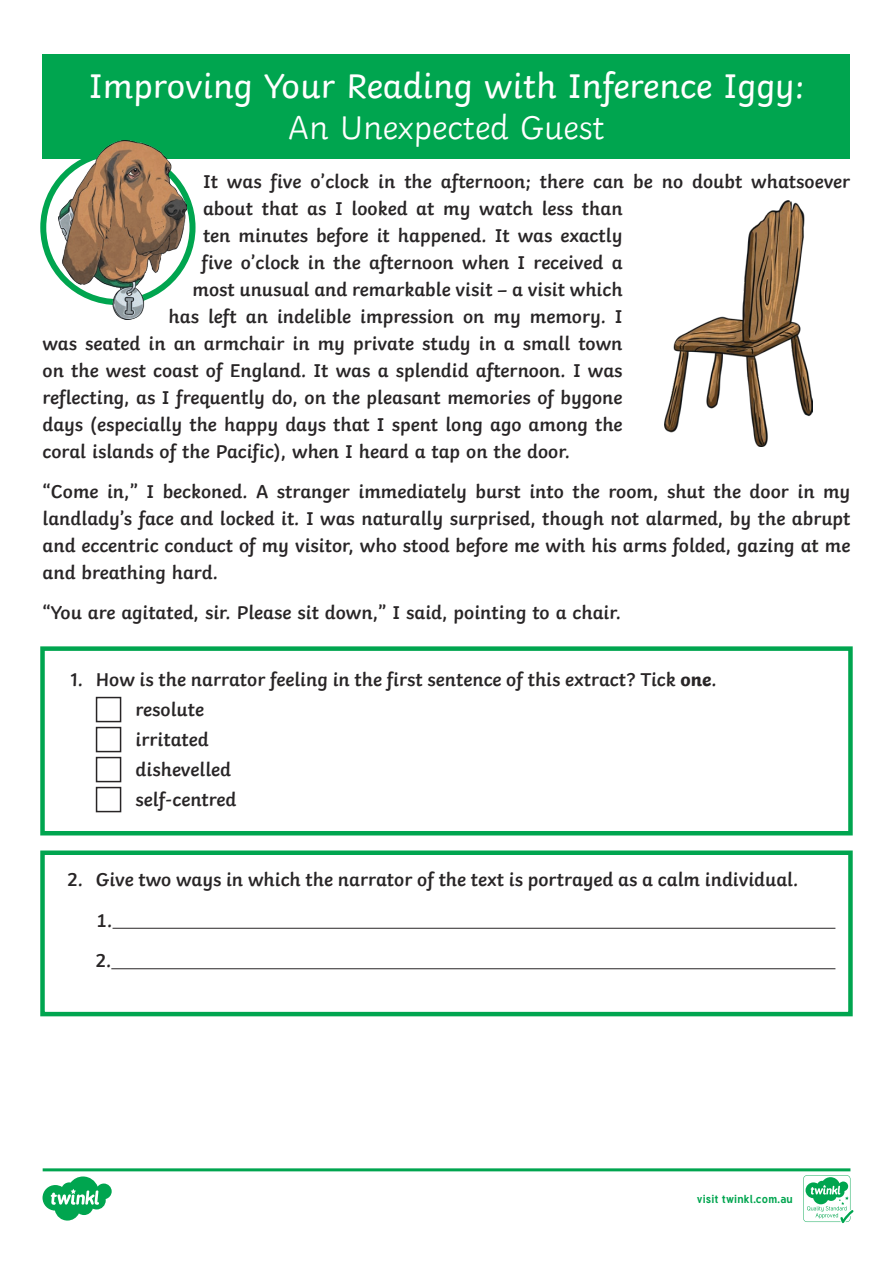
<style>
.page{position:relative;width:893px;height:1263px;background:#fff}
.page>*{position:absolute;margin:0;border:0;box-sizing:border-box;transform-origin:0 0}
.Heading_2{font:36px "Twinkl";color:#fff}
.Heading_2-2{font:300 34.5px "Twinkl";color:#fff}
.KS2_Body_Copy{font:600 19.5px/30px "Twinkl";color:#282526;text-align:justify}
.Numbered_Bullets{font:600 19.5px/40.5px "Twinkl";color:#282526}
.t1{font:700 11.4px "Tuffy";letter-spacing:.015em;color:#00a54f}
.s1{font-weight:700}
</style>
<div class="page">
<svg style="left:43px;top:1168px;width:810px;height:55px"></svg>
<div style="left:43px;top:54px;width:807px;height:104px;background:#00a54f"></div>
<div style="left:96px;top:697px;width:25px;height:25px;border:2px solid #282526"></div>
<div style="left:96px;top:727px;width:25px;height:25px;border:2px solid #282526"></div>
<div style="left:96px;top:757px;width:25px;height:25px;border:2px solid #282526"></div>
<div style="left:96px;top:787px;width:25px;height:25px;border:2px solid #282526"></div>
<div style="left:40px;top:646px;width:813px;height:189px;border:4px solid #00a54f"></div>
<hr style="left:113px;top:928px;width:722px;height:1px;background:#282526">
<hr style="left:111px;top:968px;width:724px;height:1px;background:#282526">
<div style="left:40px;top:850px;width:813px;height:166px;border:4px solid #00a54f"></div>
<div style="left:40px;top:150px;width:156px;height:155px;border:6px solid #00a54f;border-radius:50%"></div>
<img style="left:59px;top:140px;width:127px;height:179px">
<img style="left:665px;top:200px;width:147px;height:246px">
<p class="Heading_2" style="left:89px;top:58px;width:717px">Improving Your Reading with Inference Iggy:</p>
<p class="Heading_2-2" style="left:288px;top:101px;width:318px">An Unexpected Guest</p>
<p class="KS2_Body_Copy" style="left:203px;top:165px;width:649px">It was five o’clock in the afternoon; there can be no doubt whatsoever</p>
<p class="KS2_Body_Copy" style="left:203px;top:192px;width:421px">about that as I looked at my watch less than</p>
<p class="KS2_Body_Copy" style="left:203px;top:219px;width:421px">ten minutes before it happened. It was exactly</p>
<p class="KS2_Body_Copy" style="left:202px;top:246px;width:423px">five o’clock in the afternoon when I received a</p>
<p class="KS2_Body_Copy" style="left:193px;top:273px;width:432px">most unusual and remarkable visit – a visit which</p>
<p class="KS2_Body_Copy" style="left:169px;top:300px;width:456px">has left an indelible impression on my memory. I</p>
<p class="KS2_Body_Copy" style="left:43px;top:327px;width:581px">was seated in an armchair in my private study in a small town</p>
<p class="KS2_Body_Copy" style="left:43px;top:354px;width:582px">on the west coast of England. It was a splendid afternoon. I was</p>
<p class="KS2_Body_Copy" style="left:43px;top:381px;width:581px">reflecting, as I frequently do, on the pleasant memories of bygone</p>
<p class="KS2_Body_Copy" style="left:43px;top:408px;width:582px">days (especially the happy days that I spent long ago among the</p>
<p class="KS2_Body_Copy" style="left:43px;top:435px;width:529px">coral islands of the Pacific), when I heard a tap on the door.</p>
<p class="KS2_Body_Copy" style="left:43px;top:476px;width:809px;line-height:27px">“Come in,” I beckoned. A stranger immediately burst into the room, shut the door in my landlady’s face and locked it. I was naturally surprised, though not alarmed, by the abrupt and eccentric conduct of my visitor, who stood before me with his arms folded, gazing at me and breathing hard.</p>
<p class="KS2_Body_Copy" style="left:43px;top:595px;width:580px">“You are agitated, sir. Please sit down,” I said, pointing to a chair.</p>
<p class="KS2_Body_Copy" style="left:136px;top:662px;width:583px;text-align:left;text-indent:-65px">1. How is the narrator feeling in the first sentence of this extract? Tick <span class="s1">one</span>. resolute<br>irritated<br>dishevelled<br>self-centred</p>
<p class="Numbered_Bullets" style="left:96px;top:858px;width:704px;text-indent:-28px">2. Give two ways in which the narrator of the text is portrayed as a calm individual.<br>1.<br>2.</p>
<p class="t1" style="left:697px;top:1190px;width:98px">visit twinkl.com.au</p>
</div>
